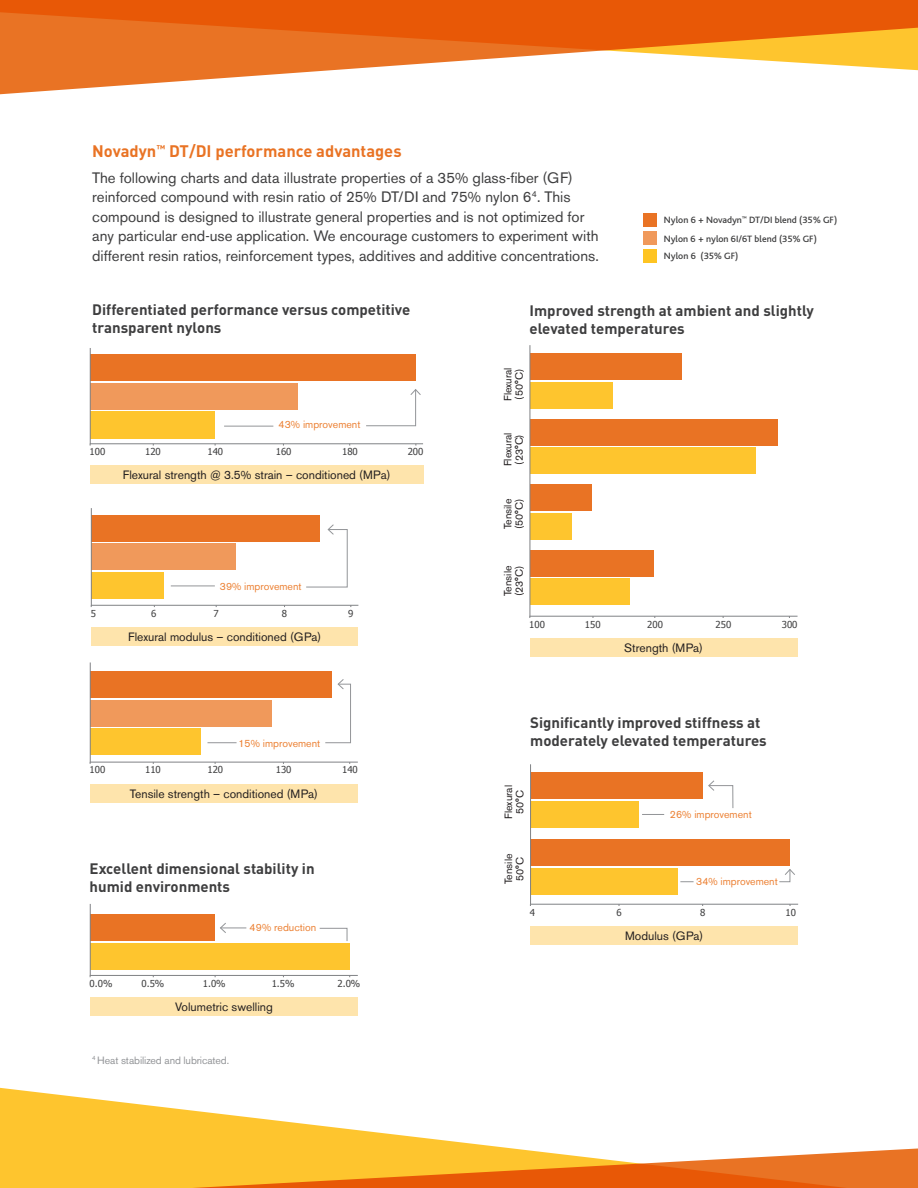
<style>
.page{position:relative;width:918px;height:1188px;background:#fff}
.page>*{position:absolute;margin:0;border:0;box-sizing:border-box;transform-origin:0 0}
.t1{font:700 16.5px "DIN";color:#e97324}
.t2{font:15px/19.5px "Akzidenz Grotesk BE";color:#3e3e3f}
.t3{font:700 15px/18px "DIN";color:#3e3e3f}
.t4{font:12px "Akzidenz Grotesk BE";color:#231f20}
.t5{font:10.5px "Akzidenz Grotesk BE";color:#ec8134}
.t6{font:10.5px/11.4px "Akzidenz Grotesk BE";color:#231f20}
.t7{font:10.5px "Akzidenz Grotesk BE";letter-spacing:-.01em;color:#939598}
.t8{font:9.6px "Tahoma";color:#3e3e3f}
.t9{font:500 9.6px/18.1px "Bliss";color:#3e3e3f}
</style>
<div class="page">
<div style="left:644px;top:231px;width:13px;height:14px;background:#f0995b"></div>
<div style="left:644px;top:213px;width:13px;height:14px;background:#e97324"></div>
<div style="left:644px;top:249px;width:13px;height:14px;background:#fec422"></div>
<div style="left:866px;top:1148px;width:52px;height:40px;background:#e97324"></div>
<svg style="left:0;top:1087px;width:866px;height:101px"></svg>
<hr style="left:530px;top:616px;width:268px;height:1px;background:#808285">
<div style="left:530px;top:353px;width:151px;height:27px;background:#e97324"></div>
<div style="left:530px;top:419px;width:248px;height:27px;background:#e97324"></div>
<div style="left:530px;top:484px;width:61px;height:27px;background:#e97324"></div>
<div style="left:530px;top:550px;width:124px;height:27px;background:#e97324"></div>
<div style="left:530px;top:382px;width:82px;height:27px;background:#fec52e"></div>
<div style="left:530px;top:447px;width:225px;height:27px;background:#fec52e"></div>
<div style="left:530px;top:513px;width:41px;height:27px;background:#fec52e"></div>
<div style="left:530px;top:578px;width:100px;height:27px;background:#fec52e"></div>
<hr style="left:530px;top:345px;width:1px;height:272px;background:#808285">
<div style="left:530px;top:638px;width:268px;height:19px;background:#fee4ac"></div>
<hr style="left:530px;top:904px;width:268px;height:1px;background:#808285">
<div style="left:531px;top:772px;width:171px;height:27px;background:#e97324"></div>
<div style="left:531px;top:839px;width:259px;height:27px;background:#e97324"></div>
<div style="left:531px;top:801px;width:108px;height:27px;background:#fec52e"></div>
<div style="left:531px;top:868px;width:147px;height:27px;background:#fec52e"></div>
<hr style="left:530px;top:764px;width:1px;height:141px;background:#808285">
<div style="left:531px;top:926px;width:267px;height:19px;background:#fee4ac"></div>
<hr style="left:90px;top:975px;width:268px;height:1px;background:#808285">
<div style="left:90px;top:914px;width:125px;height:27px;background:#e97324"></div>
<div style="left:90px;top:943px;width:259px;height:27px;background:#fec52e"></div>
<hr style="left:90px;top:904px;width:1px;height:72px;background:#808285">
<div style="left:90px;top:997px;width:268px;height:19px;background:#fee4ac"></div>
<hr style="left:90px;top:443px;width:333px;height:1px;background:#808285">
<div style="left:90px;top:354px;width:326px;height:27px;background:#e97324"></div>
<div style="left:90px;top:383px;width:208px;height:27px;background:#f0995b"></div>
<div style="left:90px;top:411px;width:125px;height:27px;background:#fec52e"></div>
<hr style="left:90px;top:348px;width:1px;height:96px;background:#808285">
<div style="left:90px;top:465px;width:333px;height:19px;background:#fee4ac"></div>
<svg style="left:366px;top:389px;width:55px;height:38px"></svg>
<hr style="left:224px;top:426px;width:49px;height:1px;background:#939598">
<hr style="left:90px;top:762px;width:268px;height:1px;background:#808285">
<div style="left:90px;top:671px;width:242px;height:27px;background:#e97324"></div>
<div style="left:90px;top:700px;width:182px;height:27px;background:#f0995b"></div>
<div style="left:90px;top:728px;width:111px;height:27px;background:#fec52e"></div>
<hr style="left:90px;top:662px;width:1px;height:100px;background:#808285">
<div style="left:90px;top:784px;width:268px;height:18px;background:#fee4ac"></div>
<svg style="left:325px;top:679px;width:26px;height:64px"></svg>
<svg style="left:208px;top:742px;width:29px;height:1px"></svg>
<hr style="left:91px;top:605px;width:267px;height:1px;background:#808285">
<div style="left:92px;top:515px;width:228px;height:27px;background:#e97324"></div>
<div style="left:92px;top:543px;width:144px;height:27px;background:#f0995b"></div>
<div style="left:92px;top:572px;width:72px;height:27px;background:#fec52e"></div>
<hr style="left:91px;top:508px;width:1px;height:98px;background:#808285">
<div style="left:92px;top:627px;width:266px;height:19px;background:#fee4ac"></div>
<svg style="left:306px;top:524px;width:42px;height:64px"></svg>
<hr style="left:171px;top:586px;width:44px;height:1px;background:#939598">
<svg style="left:319px;top:928px;width:29px;height:13px"></svg>
<svg style="left:220px;top:923px;width:26px;height:10px"></svg>
<svg style="left:779px;top:869px;width:16px;height:13px"></svg>
<svg style="left:708px;top:780px;width:26px;height:28px"></svg>
<svg style="left:680px;top:881px;width:14px;height:1px"></svg>
<svg style="left:642px;top:814px;width:22px;height:1px"></svg>
<svg style="left:0;top:70px;width:918px;height:25px"></svg>
<svg style="left:0;top:0;width:918px;height:70px;background:#ec7a29"></svg>
<p class="t1" style="left:92px;top:141px;width:311px">Novadyn<sup>™</sup> DT/DI performance advantages</p>
<p class="t2" style="left:92px;top:168px;width:508px">The following charts and data illustrate properties of a 35% glass-fiber (GF) reinforced compound with resin ratio of 25% DT/DI and 75% nylon 6<sup>4</sup>. This compound is designed to illustrate general properties and is not optimized for any particular end-use application. We encourage customers to experiment with different resin ratios, reinforcement types, additives and additive concentrations.</p>
<p class="t3" style="left:92px;top:300px;width:320px">Differentiated performance versus competitive transparent nylons</p>
<p class="t9" style="left:664px;top:211px;width:175px">Nylon 6 + Novadyn<sup>™</sup> DT/DI blend (35% GF)<br>Nylon 6 + nylon 6I/6T blend (35% GF)</p>
<p class="t9" style="left:664px;top:247px;width:76px">Nylon 6 (35% GF)</p>
<p class="t3" style="left:530px;top:301px;width:286px">Improved strength at ambient and slightly elevated temperatures</p>
<p class="t5" style="left:279px;top:418px;width:83px">43% improvement</p>
<p class="t4" style="left:123px;top:468px;width:269px">Flexural strength @ 3.5% strain – conditioned (MPa)</p>
<p class="t8" style="left:90px;top:446px;width:17px">100</p>
<p class="t8" style="left:145px;top:446px;width:17px">120</p>
<p class="t8" style="left:208px;top:446px;width:17px">140</p>
<p class="t8" style="left:276px;top:446px;width:17px">160</p>
<p class="t8" style="left:342px;top:446px;width:17px">180</p>
<p class="t8" style="left:408px;top:446px;width:17px">200</p>
<p class="t5" style="left:220px;top:580px;width:83px">39% improvement</p>
<p class="t4" style="left:128px;top:629px;width:195px">Flexural modulus – conditioned (GPa)</p>
<p class="t8" style="left:91px;top:607px;width:7px">5</p>
<p class="t8" style="left:151px;top:607px;width:7px">6</p>
<p class="t8" style="left:214px;top:607px;width:7px">7</p>
<p class="t8" style="left:282px;top:607px;width:7px">8</p>
<p class="t8" style="left:348px;top:607px;width:7px">9</p>
<p class="t5" style="left:239px;top:737px;width:83px">15% improvement</p>
<p class="t4" style="left:130px;top:786px;width:190px">Tensile strength – conditioned (MPa)</p>
<p class="t8" style="left:90px;top:764px;width:17px">100</p>
<p class="t8" style="left:145px;top:764px;width:17px">110</p>
<p class="t8" style="left:208px;top:764px;width:17px">120</p>
<p class="t8" style="left:276px;top:764px;width:17px">130</p>
<p class="t8" style="left:342px;top:764px;width:17px">140</p>
<p class="t3" style="left:90px;top:859px;width:227px">Excellent dimensional stability in humid environments</p>
<p class="t5" style="left:250px;top:922px;width:68px">49% reduction</p>
<p class="t8" style="left:90px;top:977px;width:24px">0.0%</p>
<p class="t8" style="left:142px;top:977px;width:24px">0.5%</p>
<p class="t8" style="left:203px;top:977px;width:24px">1.0%</p>
<p class="t8" style="left:272px;top:977px;width:24px">1.5%</p>
<p class="t8" style="left:338px;top:977px;width:24px">2.0%</p>
<p class="t4" style="left:175px;top:1000px;width:99px">Volumetric swelling</p>
<p class="t7" style="left:92px;top:1054px;width:138px"><sup>4</sup> Heat stabilized and lubricated.</p>
<p class="t6" style="left:502px;top:401px;width:35px;rotate:-90deg">Flexural (50°C)</p>
<p class="t6" style="left:502px;top:466px;width:35px;rotate:-90deg">Flexural (23°C)</p>
<p class="t6" style="left:502px;top:529px;width:32px;rotate:-90deg">Tensile (50°C)</p>
<p class="t6" style="left:502px;top:596px;width:32px;rotate:-90deg">Tensile (23°C)</p>
<p class="t8" style="left:529px;top:618px;width:17px">100</p>
<p class="t8" style="left:585px;top:618px;width:17px">150</p>
<p class="t8" style="left:647px;top:618px;width:17px">200</p>
<p class="t8" style="left:716px;top:618px;width:17px">250</p>
<p class="t8" style="left:782px;top:618px;width:17px">300</p>
<p class="t4" style="left:624px;top:640px;width:80px">Strength (MPa)</p>
<p class="t3" style="left:530px;top:713px;width:238px">Significantly improved stiffness at moderately elevated temperatures</p>
<p class="t6" style="left:503px;top:819px;width:35px;text-align:center;rotate:-90deg">Flexural<br>50°C</p>
<p class="t6" style="left:503px;top:884px;width:32px;text-align:center;rotate:-90deg">Tensile<br>50°C</p>
<p class="t5" style="left:670px;top:808px;width:83px">26% improvement</p>
<p class="t5" style="left:696px;top:875px;width:83px">34% improvement</p>
<p class="t8" style="left:530px;top:906px;width:7px">4</p>
<p class="t8" style="left:617px;top:906px;width:7px">6</p>
<p class="t8" style="left:700px;top:906px;width:7px">8</p>
<p class="t8" style="left:785px;top:906px;width:12px">10</p>
<p class="t4" style="left:625px;top:928px;width:80px">Modulus (GPa)</p>
</div>
